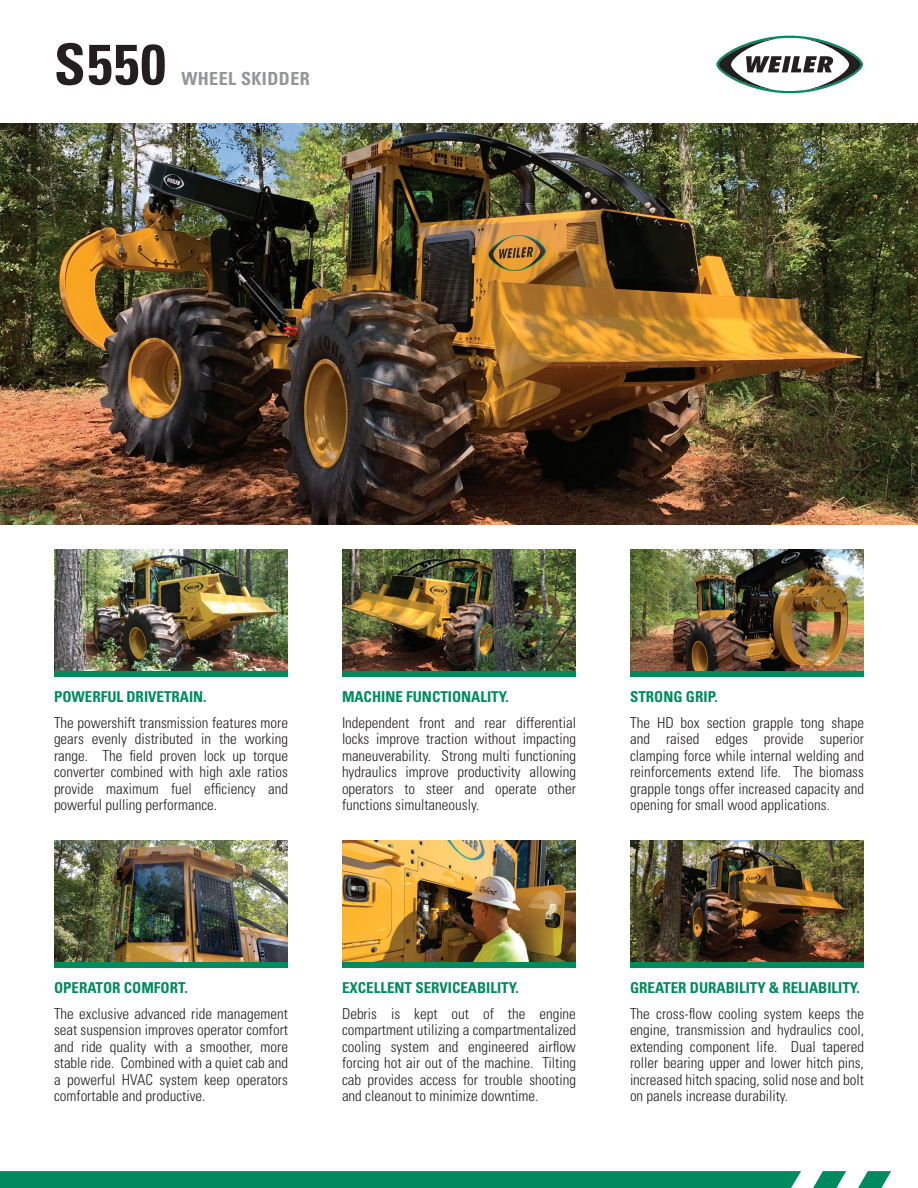
<style>
.page{position:relative;width:918px;height:1188px;background:#fff}
.page>*{position:absolute;margin:0;border:0;box-sizing:border-box;transform-origin:0 0}
.t1{font:700 condensed 57px "Univers LT Std";color:#231f20}
.t2{font:700 condensed 18px "Univers LT Std";letter-spacing:.025em;color:#939598}
.t3{font:300 condensed 15px/16.5px "Univers LT Std";color:#231f20;text-align:justify}
.t4{font:700 condensed 15px "Univers LT Std";color:#008a5e}
</style>
<div class="page">
<img style="left:0;top:123px;width:918px;height:402px">
<img style="left:54px;top:550px;width:234px;height:121px">
<img style="left:342px;top:550px;width:234px;height:121px">
<img style="left:630px;top:550px;width:234px;height:121px">
<img style="left:54px;top:841px;width:234px;height:121px">
<img style="left:342px;top:841px;width:234px;height:121px">
<img style="left:630px;top:841px;width:234px;height:121px">
<svg style="left:0;top:1171px;width:891px;height:17px;background:#0f9067"></svg>
<div style="left:54px;top:671px;width:234px;height:5px;background:#008a5e"></div>
<div style="left:342px;top:671px;width:234px;height:5px;background:#008a5e"></div>
<div style="left:630px;top:671px;width:234px;height:5px;background:#008a5e"></div>
<div style="left:54px;top:962px;width:234px;height:6px;background:#008a5e"></div>
<div style="left:342px;top:962px;width:234px;height:6px;background:#008a5e"></div>
<div style="left:630px;top:962px;width:234px;height:6px;background:#008a5e"></div>
<svg style="left:716px;top:36px;width:147px;height:57px"></svg>
<p class="t1" style="left:54px;top:29px;width:113px">S550</p>
<p class="t2" style="left:181px;top:67px;width:130px">WHEEL SKIDDER</p>
<p class="t4" style="left:54px;top:688px;width:154px">POWERFUL DRIVETRAIN.</p>
<p class="t4" style="left:342px;top:688px;width:168px">MACHINE FUNCTIONALITY.</p>
<p class="t4" style="left:630px;top:688px;width:89px">STRONG GRIP.</p>
<p class="t3" style="left:54px;top:714px;width:236px">The powershift transmission features more gears evenly distributed in the working range. The field proven lock up torque converter combined with high axle ratios provide maximum fuel efficiency and powerful pulling performance.</p>
<p class="t3" style="left:342px;top:714px;width:236px">Independent front and rear differential locks improve traction without impacting maneuverability. Strong multi functioning hydraulics improve productivity allowing operators to steer and operate other functions simultaneously.</p>
<p class="t3" style="left:630px;top:714px;width:235px">The HD box section grapple tong shape and raised edges provide superior clamping force while internal welding and reinforcements extend life. The biomass grapple tongs offer increased capacity and opening for small wood applications.</p>
<p class="t4" style="left:54px;top:979px;width:135px">OPERATOR COMFORT.</p>
<p class="t4" style="left:342px;top:979px;width:178px">EXCELLENT SERVICEABILITY.</p>
<p class="t4" style="left:630px;top:979px;width:231px">GREATER DURABILITY &amp; RELIABILITY.</p>
<p class="t3" style="left:54px;top:1005px;width:236px">The exclusive advanced ride management seat suspension improves operator comfort and ride quality with a smoother, more stable ride. Combined with a quiet cab and a powerful HVAC system keep operators comfortable and productive.</p>
<p class="t3" style="left:342px;top:1005px;width:236px">Debris is kept out of the engine compartment utilizing a compartmentalized cooling system and engineered airflow forcing hot air out of the machine. Tilting cab provides access for trouble shooting and cleanout to minimize downtime.</p>
<p class="t3" style="left:630px;top:1005px;width:236px">The cross-flow cooling system keeps the engine, transmission and hydraulics cool, extending component life. Dual tapered roller bearing upper and lower hitch pins, increased hitch spacing, solid nose and bolt on panels increase durability.</p>
</div>
